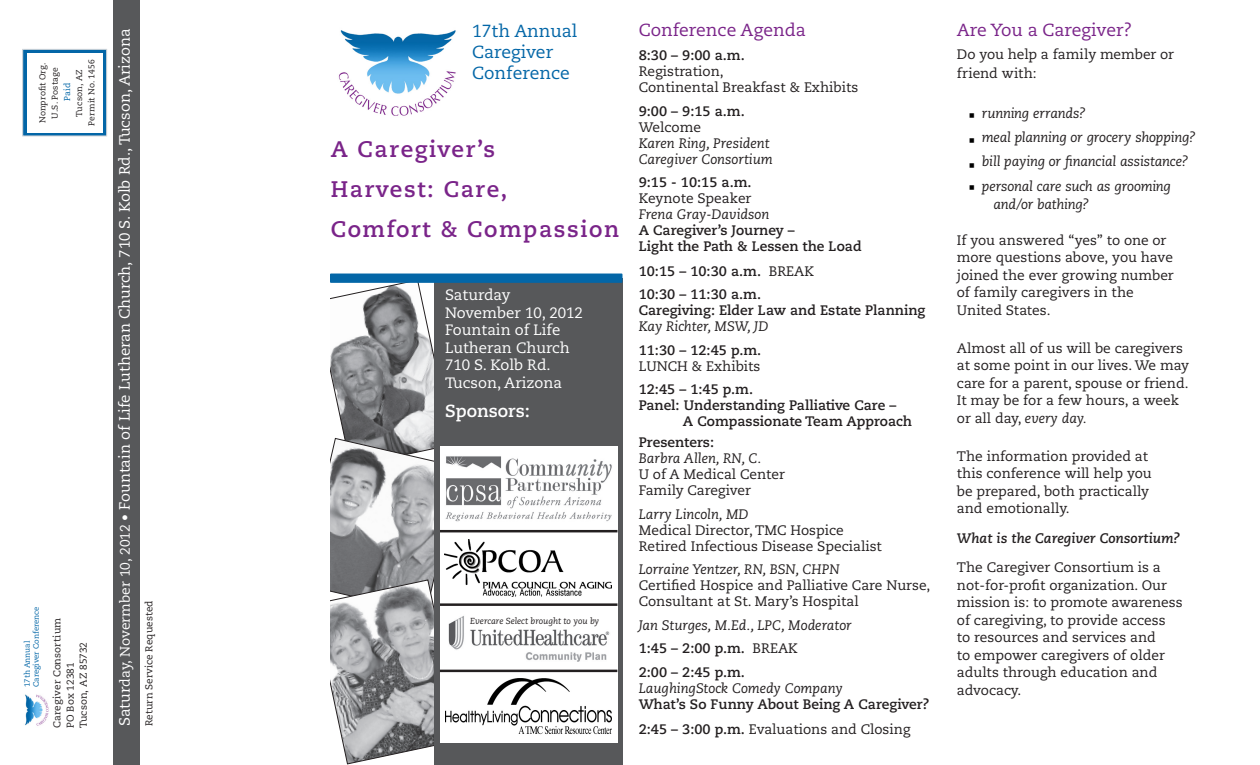
<style>
.page{position:relative;width:1260px;height:765px;background:#fff}
.page>*{position:absolute;margin:0;border:0;box-sizing:border-box;transform-origin:0 0}
.Company_Name_1{font:700 22.5px/40px "Caecilia LT Std";letter-spacing:.07em;color:#7a2489}
.t1{font:17.5px "Caecilia LT Std";color:#7a2489}
.t2{font:17.5px "Caecilia LT Std";color:#0366a7}
.t3{font:700 17.5px "Caecilia LT Std";color:#fff}
.t4{font:15px "Caecilia LT Std";color:#fff}
.t5{font:15px "Wingdings";color:#000}
.Body_3{font:13.75px/17.5px "Caecilia LT Std";color:#231f20}
.t6{font:700 13.75px "Caecilia LT Std";color:#231f20}
.Body_3-2{font:italic 13.75px/18.8px "Caecilia LT Std";color:#231f20}
.t7{font:italic 700 13.75px "Caecilia LT Std";color:#231f20}
.Body_3-3{font:10px "Caecilia LT Std";color:#231f20}
.t8{font:italic 8.75px "Caecilia LT Std";color:#231f20}
.Body_3-4{font:8.5px "Caecilia LT Std";letter-spacing:.01em;color:#231f20}
.Body_3-5{font:8.5px "Caecilia LT Std";color:#0366a7}
.t9{font:7.75px "Caecilia LT Std";color:#0366a7}
.s1{font-size:13.75px}
.s2{font-weight:400}
.s3{font-weight:700}
.s4{font-style:italic}
</style>
<div class="page">
<svg style="left:330px;top:283px;width:105px;height:482px"></svg>
<div style="left:435px;top:278px;width:188px;height:487px;background:#57585a"></div>
<div style="left:440px;top:446px;width:178px;height:296px;background:#fff"></div>
<div style="left:23px;top:49px;width:84px;height:87px;background:linear-gradient(to right,#0366a7,#0366a7);border:1px solid #d0d4d8"></div>
<img style="left:338px;top:30px;width:118px;height:86px">
<div style="left:27px;top:53px;width:75px;height:79px;background:#fff"></div>
<img style="left:25px;top:694px;width:24px;height:32px">
<div style="left:113px;top:0;width:27px;height:765px;background:#57585a"></div>
<div style="left:330px;top:274px;width:293px;height:9px;background:#0366a7"></div>
<img style="left:444px;top:540px;width:167px;height:56px">
<hr style="left:440px;top:530px;width:177px;height:2px;background:#231f20">
<img style="left:445px;top:679px;width:167px;height:56px">
<hr style="left:440px;top:603px;width:177px;height:3px;background:#231f20">
<img style="left:445px;top:456px;width:167px;height:66px">
<img style="left:448px;top:616px;width:162px;height:46px">
<hr style="left:440px;top:670px;width:177px;height:2px;background:#231f20">
<p class="Body_3-4" style="left:74px;top:117px;width:49px;rotate:-90deg">Tucson, AZ</p>
<p class="Body_3-4" style="left:87px;top:126px;width:68px;rotate:-90deg">Permit No. 1456</p>
<p class="Body_3-4" style="left:38px;top:123px;width:62px;rotate:-90deg">Nonprofit Org.</p>
<p class="Body_3-4" style="left:50px;top:119px;width:53px;rotate:-90deg">U.S. Postage</p>
<p class="Body_3-5" style="left:62px;top:101px;width:20px;rotate:-90deg">Paid</p>
<p class="t9" style="left:32px;top:687px;width:82px;rotate:-90deg">Caregiver Conference</p>
<p class="t9" style="left:23px;top:687px;width:48px;rotate:-90deg">17th Annual</p>
<p class="Body_3-3" style="left:51px;top:728px;width:112px;rotate:-90deg">Caregiver Consortium</p>
<p class="Body_3-3" style="left:78px;top:728px;width:87px;rotate:-90deg">Tucson, AZ 85732</p>
<p class="Body_3-3" style="left:64px;top:728px;width:67px;rotate:-90deg">PO Box 12381</p>
<p class="t4" style="left:116px;top:726px;width:699px;rotate:-90deg">Satur<span class="s1">day, Novermber 10, 2012 •</span> Fountain of Life Lutheran Church, 710 S. Kolb Rd., Tucson, Arizona</p>
<p class="t2" style="left:472px;top:20px;width:107px">17th Annual</p>
<p class="t2" style="left:472px;top:41px;width:82px">Caregiver</p>
<p class="t2" style="left:472px;top:62px;width:99px">Conference</p>
<p class="Company_Name_1" style="left:331px;top:130px;width:178px">A Caregiver’s<br>Harvest: Care,</p>
<p class="Company_Name_1" style="left:331px;top:210px;width:290px">Comfort &amp; Compassion</p>
<p class="t4" style="left:445px;top:286px;width:67px">Saturday</p>
<p class="t4" style="left:445px;top:304px;width:139px">November 10, 2012</p>
<p class="t4" style="left:445px;top:321px;width:117px">Fountain of Life</p>
<p class="t4" style="left:445px;top:339px;width:126px">Lutheran Church</p>
<p class="t4" style="left:445px;top:356px;width:107px">710 S. Kolb Rd.</p>
<p class="t4" style="left:445px;top:374px;width:119px">Tucson, Arizona</p>
<p class="t3" style="left:445px;top:400px;width:86px">Sponsors:</p>
<p class="Body_3-3" style="left:143px;top:726px;width:127px;rotate:-90deg">Return Service Requested</p>
<p class="t8" style="left:470px;top:616px;width:131px">Evercare Select brought to you by</p>
<p class="t1" style="left:639px;top:20px;width:169px">Conference Agenda</p>
<p class="t1" style="left:957px;top:20px;width:177px">Are You a Caregiver?</p>
<p class="t6" style="left:639px;top:47px;width:108px">8:30 – 9:00 a.m.</p>
<p class="Body_3" style="left:639px;top:63px;width:86px">Registration,</p>
<p class="Body_3" style="left:639px;top:79px;width:221px">Continental Breakfast &amp; Exhibits</p>
<p class="t6" style="left:639px;top:103px;width:108px">9:00 – 9:15 a.m.</p>
<p class="Body_3" style="left:639px;top:118px;width:64px">Welcome</p>
<p class="Body_3-2" style="left:639px;top:134px;width:132px">Karen Ring, President</p>
<p class="Body_3-2" style="left:639px;top:150px;width:136px">Caregiver Consortium</p>
<p class="t6" style="left:639px;top:174px;width:114px">9:15 - 10:15 a.m.</p>
<p class="Body_3" style="left:639px;top:190px;width:114px">Keynote Speaker</p>
<p class="Body_3-2" style="left:639px;top:205px;width:132px">Frena Gray-Davidson</p>
<p class="t6" style="left:639px;top:222px;width:158px">A Caregiver’s Journey –</p>
<p class="t6" style="left:639px;top:238px;width:225px">Light the Path &amp; Lessen the Load</p>
<p class="t6" style="left:639px;top:263px;width:177px">10:15 – 10:30 a.m. <span class="s2">BREAK</span></p>
<p class="t6" style="left:639px;top:286px;width:124px">10:30 – 11:30 a.m.</p>
<p class="t6" style="left:639px;top:302px;width:288px">Caregiving: Elder Law and Estate Planning</p>
<p class="Body_3-2" style="left:639px;top:318px;width:131px">Kay Richter, MSW, JD</p>
<p class="t6" style="left:639px;top:342px;width:124px">11:30 – 12:45 p.m.</p>
<p class="Body_3" style="left:639px;top:358px;width:123px">LUNCH &amp; Exhibits</p>
<p class="t6" style="left:639px;top:381px;width:116px">12:45 – 1:45 p.m.</p>
<p class="t6" style="left:639px;top:397px;width:259px">Panel: Understanding Palliative Care –</p>
<p class="t6" style="left:683px;top:413px;width:231px">A Compassionate Team Approach</p>
<p class="t6" style="left:639px;top:434px;width:77px">Presenters:</p>
<p class="Body_3-2" style="left:639px;top:450px;width:124px">Barbra Allen, RN, C.</p>
<p class="Body_3" style="left:639px;top:466px;width:148px">U of A Medical Center</p>
<p class="Body_3" style="left:639px;top:482px;width:114px">Family Caregiver</p>
<p class="Body_3-2" style="left:639px;top:505px;width:111px">Larry Lincoln, MD</p>
<p class="Body_3" style="left:639px;top:522px;width:207px">Medical Director, TMC Hospice</p>
<p class="Body_3" style="left:639px;top:538px;width:245px">Retired Infectious Disease Specialist</p>
<p class="Body_3-2" style="left:639px;top:561px;width:203px">Lorraine Yentzer, RN, BSN, CHPN</p>
<p class="Body_3" style="left:639px;top:578px;width:293px;line-height:16px">Certified Hospice and Palliative Care Nurse,<br>Consultant at St. Mary’s Hospital</p>
<p class="Body_3-2" style="left:639px;top:616px;width:215px">Jan Sturges, M.Ed., LPC, Moderator</p>
<p class="t6" style="left:639px;top:640px;width:161px">1:45 – 2:00 p.m. <span class="s2">BREAK</span></p>
<p class="t6" style="left:639px;top:664px;width:108px">2:00 – 2:45 p.m.</p>
<p class="Body_3-2" style="left:639px;top:679px;width:206px">LaughingStock Comedy Company</p>
<p class="t6" style="left:639px;top:696px;width:292px">What’s So Funny About Being A Caregiver?</p>
<p class="Body_3" style="left:639px;top:721px;width:273px"><span class="s3">2:45 – 3:00 p.m.</span> Evaluations and Closing</p>
<p class="Body_3" style="left:957px;top:45px;width:219px;line-height:18.8px">Do you help a family member or friend with:</p>
<p class="t5" style="left:968px;top:108px;width:8px">▪</p>
<p class="Body_3-2" style="left:982px;top:104px;width:105px">running errands?</p>
<p class="Body_3-2" style="left:982px;top:128px;width:215px">meal planning or grocery shopping?</p>
<p class="Body_3-2" style="left:982px;top:152px;width:208px">bill paying or financial assistance?</p>
<p class="Body_3-2" style="left:993px;top:177px;width:179px;text-indent:-11px">personal care such as grooming and/or bathing?</p>
<p class="t5" style="left:968px;top:133px;width:8px">▪</p>
<p class="t5" style="left:968px;top:157px;width:8px">▪</p>
<p class="t5" style="left:968px;top:180px;width:8px">▪</p>
<p class="Body_3" style="left:957px;top:231px;width:218px">If you answered “yes” to one or more questions above, you have joined the ever growing number of family caregivers in the<br>United States.</p>
<p class="Body_3" style="left:957px;top:340px;width:234px">Almost all of us will be caregivers at some point in our lives. We may care for a parent, spouse or friend.<br>It may be for a few hours, a week or all day, <span class="s4">every day.</span></p>
<p class="Body_3" style="left:957px;top:448px;width:196px">The information provided at this conference will help you be prepared, both practically and emotionally.</p>
<p class="t7" style="left:957px;top:531px;width:225px">What is the Caregiver Consortium?</p>
<p class="Body_3" style="left:957px;top:559px;width:205px">The Caregiver Consortium is a</p>
<p class="Body_3" style="left:957px;top:576px;width:212px">not-for-profit organization. Our</p>
<p class="Body_3" style="left:957px;top:594px;width:227px">mission is: to promote awareness of caregiving, to provide access<br>to resources and services and<br>to empower caregivers of older adults through education and advocacy.</p>
</div>
